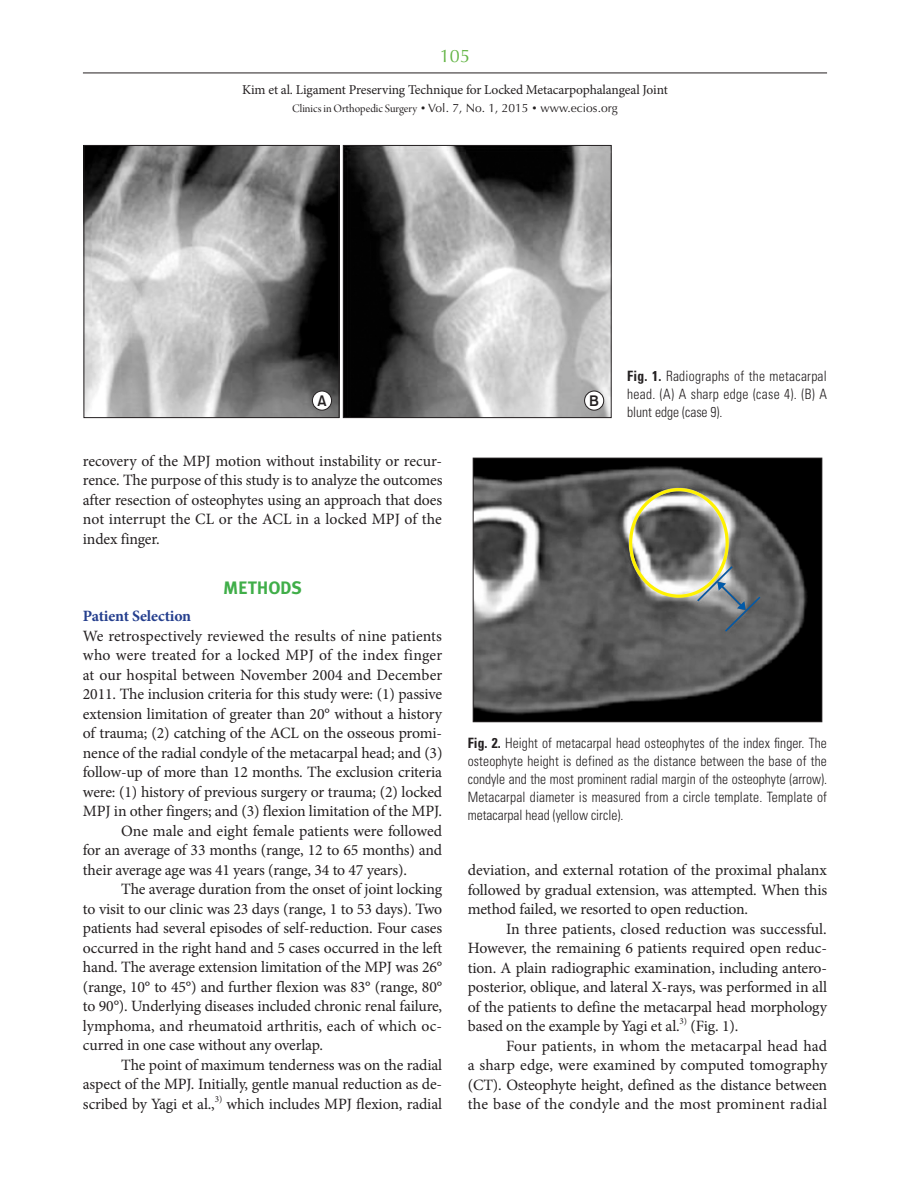
<style>
.page{position:relative;width:910px;height:1195px;background:#fff}
.page>*{position:absolute;margin:0;border:0;box-sizing:border-box;transform-origin:0 0}
.서론{font:700 18px "Meta Plus";letter-spacing:-.01em;color:#40ae49}
.본문-페이지{font:18px "Optima LT Std";color:#63b445}
.본문{font:15.75px/19.5px "Minion Pro";letter-spacing:-.01em;color:#231f20;text-align:justify}
.본문-첫문단{font:15.75px/19.5px "Minion Pro";letter-spacing:-.01em;color:#231f20;text-align:justify}
._1__제목{font:700 15.75px "Minion Pro";letter-spacing:-.015em;color:#253f8e}
.t1{font:15px "Gothic 725 BT Bold A";color:#231f20}
.그림설명{font:300 condensed 14.25px/18px "Univers";letter-spacing:.01em;color:#231f20;text-align:justify;scale:.95 1}
.t2{font:13.5px "Minion Pro";letter-spacing:-.01em;color:#231f20}
.t3{font:12px "Optima LT Std";color:#231f20}
.본문-2{font:9.15px "Minion Pro";color:#231f20}
.s1{font-family:"Arno Pro Display"}
.s2{font-size:9px}
.s3{font-weight:700}
</style>
<div class="page">
<hr style="left:83px;top:73px;width:744px;height:1px;background:#231f20">
<svg style="left:83px;top:145px;width:529px;height:273px"></svg>
<div style="left:312px;top:391px;width:20px;height:19px;background:#fff;border-radius:50%"></div>
<div style="left:312px;top:391px;width:20px;height:19px;border:1px solid #231f20;border-radius:50%"></div>
<div style="left:585px;top:391px;width:19px;height:19px;background:#fff;border-radius:50%"></div>
<div style="left:584px;top:391px;width:20px;height:19px;border:1px solid #231f20;border-radius:50%"></div>
<img style="left:475px;top:460px;width:345px;height:260px">
<div style="left:473px;top:458px;width:349px;height:264px;border:1px solid #231f20"></div>
<div style="left:629px;top:488px;width:100px;height:110px;border:3px solid #fff101;border-radius:50%"></div>
<svg style="left:696px;top:565px;width:66px;height:68px"></svg>
<p class="본문-페이지" style="left:440px;top:45px;width:32px">105</p>
<p class="t2" style="left:242px;top:80px;width:427px">Kim et al. Ligament Preserving Technique for Locked Metacarpophalangeal Joint</p>
<p class="t3" style="left:292px;top:101px;width:327px"><span class="s1">Clinics in Orthopedic Surgery</span> <span class="s2">•</span> Vol. 7, No. 1, 2015 <span class="s2">•</span> www.ecios.org</p>
<p class="t1" style="left:317px;top:392px;width:11px">A</p>
<p class="t1" style="left:589px;top:392px;width:11px">B</p>
<p class="그림설명" style="left:627px;top:367px;width:212px"><span class="s3">Fig. 1.</span> Radiographs of the metacarpal head. (A) A sharp edge (case 4). (B) A blunt edge (case 9).</p>
<p class="본문" style="left:83px;top:451px;width:361px">recovery of the MPJ motion without instability or recur&shy;rence. The purpose of this study is to analyze the outcomes after resection of osteophytes using an approach that does not interrupt the CL or the ACL in a locked MPJ of the index finger.</p>
<p class="서론" style="left:223px;top:577px;width:80px">METHODS</p>
<p class="_1__제목" style="left:83px;top:605px;width:110px">Patient Selection</p>
<p class="본문-첫문단" style="left:83px;top:626px;width:361px">We retrospectively reviewed the results of nine patients who were treated for a locked MPJ of the index finger at our hospital between November 2004 and December 2011. The inclusion criteria for this study were: (1) passive extension limitation of greater than 20° without a history of trauma; (2) catching of the ACL on the osseous promi&shy;nence of the radial condyle of the metacarpal head; and (3) follow-up of more than 12 months. The exclusion criteria were: (1) history of previous surgery or trauma; (2) locked MPJ in other fingers; and (3) flexion limitation of the MPJ.</p>
<p class="본문" style="left:83px;top:821px;width:361px;text-indent:38px">One male and eight female patients were followed for an average of 33 months (range, 12 to 65 months) and their average age was 41 years (range, 34 to 47 years).</p>
<p class="본문" style="left:83px;top:880px;width:361px;text-indent:38px">The average duration from the onset of joint locking to visit to our clinic was 23 days (range, 1 to 53 days). Two patients had several episodes of self-reduction. Four cases occurred in the right hand and 5 cases occurred in the left hand. The average extension limitation of the MPJ was 26° (range, 10° to 45°) and further flexion was 83° (range, 80° to 90°). Underlying diseases included chronic renal failure, lymphoma, and rheumatoid arthritis, each of which oc&shy;curred in one case without any overlap.</p>
<p class="본문" style="left:83px;top:1055px;width:361px;text-indent:38px">The point of maximum tenderness was on the radial aspect of the MPJ. Initially, gentle manual reduction as de&shy;scribed by Yagi et al.,</p>
<p class="본문-2" style="left:215px;top:1092px;width:9px">3)</p>
<p class="본문" style="left:227px;top:1094px;width:217px">which includes MPJ flexion, radial</p>
<p class="그림설명" style="left:468px;top:734px;width:380px"><span class="s3">Fig. 2.</span> Height of metacarpal head osteophytes of the index finger. The osteophyte height is defined as the distance between the base of the condyle and the most prominent radial margin of the osteophyte (arrow).<br>Metacarpal diameter is measured from a circle template. Template of metacarpal head (yellow circle).</p>
<p class="본문" style="left:468px;top:860px;width:361px">deviation, and external rotation of the proximal phalanx followed by gradual extension, was attempted. When this method failed, we resorted to open reduction.</p>
<p class="본문" style="left:468px;top:919px;width:361px;text-indent:38px">In three patients, closed reduction was successful.<br>However, the remaining 6 patients required open reduc&shy;tion. A plain radiographic examination, including antero&shy;posterior, oblique, and lateral X-rays, was performed in all of the patients to define the metacarpal head morphology based on the example by Yagi et al.</p>
<p class="본문-2" style="left:680px;top:1015px;width:9px">3)</p>
<p class="본문" style="left:690px;top:1016px;width:49px">(Fig. 1).</p>
<p class="본문" style="left:468px;top:1036px;width:361px;text-indent:38px">Four patients, in whom the metacarpal head had a sharp edge, were examined by computed tomography (CT). Osteophyte height, defined as the distance between the base of the condyle and the most prominent radial</p>
</div>
